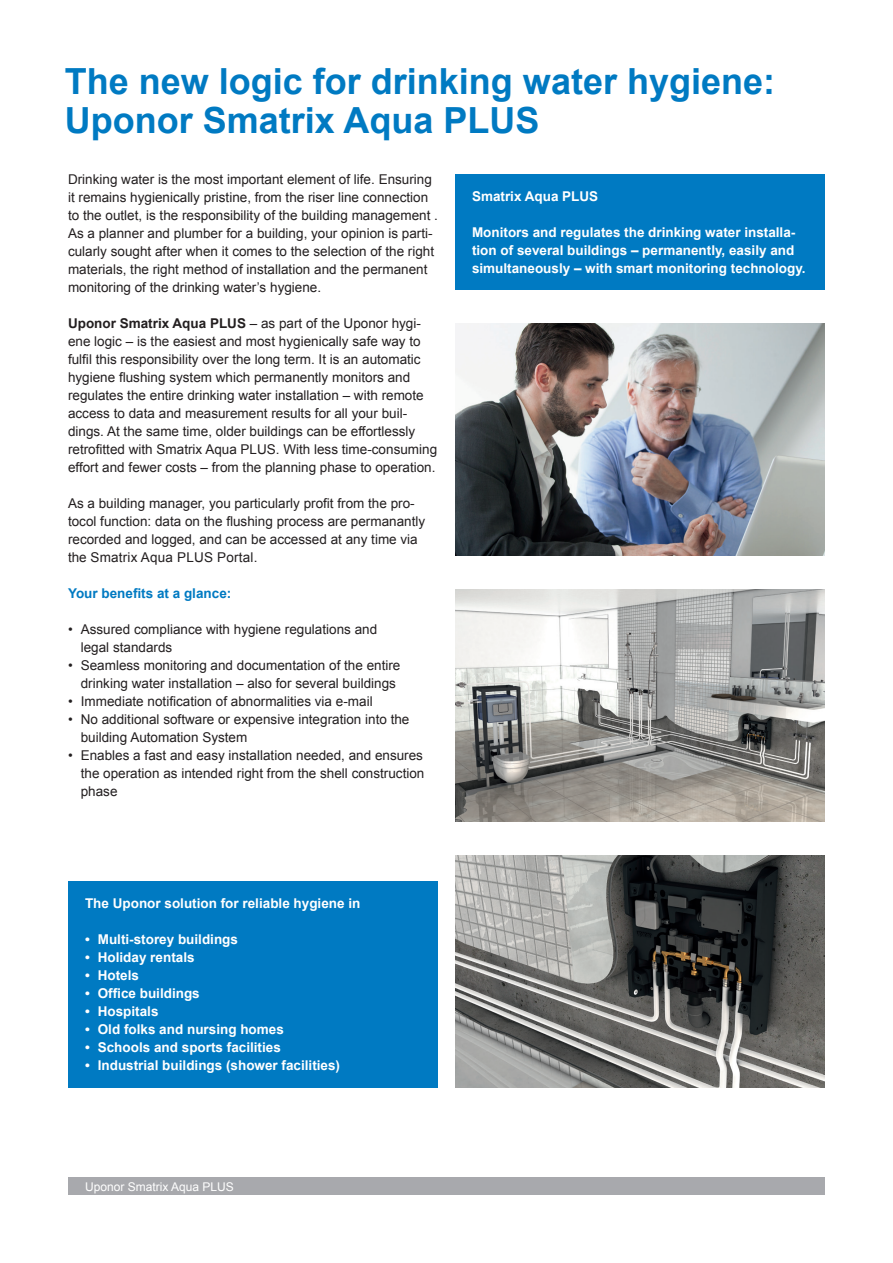
<style>
.page{position:relative;width:893px;height:1263px;background:#fff}
.page>*{position:absolute;margin:0;border:0;box-sizing:border-box;transform-origin:0 0}
.t1{font:700 36px "Arial";color:#007ac2}
.t2{font:13.5px/18px "Arial";color:#231f20}
.t3{font:700 13.5px/18px "Arial";color:#fff}
.t4{font:700 13.5px "Arial";color:#007ac2}
.t5{font:12px "Arial";color:#fff}
.s1{font-weight:700}
</style>
<div class="page">
<img style="left:455px;top:590px;width:370px;height:231px">
<img style="left:455px;top:324px;width:370px;height:231px">
<img style="left:455px;top:855px;width:370px;height:232px">
<div style="left:68px;top:881px;width:370px;height:206px;background:#007ac2"></div>
<div style="left:455px;top:174px;width:370px;height:116px;background:#007ac2"></div>
<div style="left:68px;top:1178px;width:757px;height:17px;background:#a8a9ad"></div>
<p class="t1" style="left:65px;top:57px;width:712px">The new logic for drinking water hygiene:</p>
<p class="t1" style="left:65px;top:96px;width:476px">Uponor Smatrix Aqua PLUS</p>
<p class="t2" style="left:68px;top:170px;width:371px">Drinking water is the most important element of life. Ensuring it remains hygienically pristine, from the riser line connection to the outlet, is the responsibility of the building management .<br>As a planner and plumber for a building, your opinion is parti&shy;cularly sought after when it comes to the selection of the right materials, the right method of installation and the permanent monitoring of the drinking water’s hygiene.</p>
<p class="t2" style="left:68px;top:314px;width:354px;text-align:justify"><span class="s1">Uponor Smatrix Aqua PLUS</span> – as part of the Uponor hygi&shy;ene logic – is the easiest and most hygienically safe way to fulfil this responsibility over the long term. It is an automatic hygiene flushing system which permanently monitors and</p>
<p class="t2" style="left:68px;top:386px;width:371px">regulates the entire drinking water installation – with remote access to data and measurement results for all your buil&shy;dings. At the same time, older buildings can be effortlessly retrofitted with Smatrix Aqua PLUS. With less time-consuming effort and fewer costs – from the planning phase to operation.</p>
<p class="t2" style="left:68px;top:494px;width:359px">As a building manager, you particularly profit from the pro&shy;tocol function: data on the flushing process are permanantly recorded and logged, and can be accessed at any time via the Smatrix Aqua PLUS Portal.</p>
<p class="t4" style="left:68px;top:584px;width:165px">Your benefits at a glance:</p>
<p class="t2" style="left:81px;top:620px;width:298px;text-indent:-13px">• Assured compliance with hygiene regulations and legal standards</p>
<p class="t2" style="left:81px;top:656px;width:321px;text-indent:-13px">• Seamless monitoring and documentation of the entire drinking water installation – also for several buildings</p>
<p class="t2" style="left:68px;top:692px;width:306px">• Immediate notification of abnormalities via e-mail</p>
<p class="t2" style="left:81px;top:710px;width:330px;text-indent:-13px">• No additional software or expensive integration into the building Automation System</p>
<p class="t2" style="left:81px;top:746px;width:345px;text-align:justify;text-indent:-13px">• Enables a fast and easy installation needed, and ensures the operation as intended right from the shell construction phase</p>
<p class="t3" style="left:472px;top:187px;width:128px">Smatrix Aqua PLUS</p>
<p class="t3" style="left:472px;top:223px;width:325px">Monitors and regulates the drinking water installa-</p>
<p class="t3" style="left:472px;top:241px;width:335px">tion of several buildings – permanently, easily and simultaneously – with smart monitoring technology.</p>
<p class="t3" style="left:85px;top:894px;width:277px">The Uponor solution for reliable hygiene in</p>
<p class="t3" style="left:85px;top:930px;width:155px">• Multi-storey buildings</p>
<p class="t3" style="left:85px;top:948px;width:111px">• Holiday rentals</p>
<p class="t3" style="left:85px;top:966px;width:56px">• Hotels</p>
<p class="t3" style="left:85px;top:984px;width:116px">• Office buildings</p>
<p class="t3" style="left:85px;top:1002px;width:75px">• Hospitals</p>
<p class="t3" style="left:85px;top:1020px;width:200px">• Old folks and nursing homes</p>
<p class="t3" style="left:85px;top:1038px;width:197px">• Schools and sports facilities</p>
<p class="t3" style="left:85px;top:1056px;width:257px">• Industrial buildings (shower facilities)</p>
<p class="t5" style="left:85px;top:1179px;width:150px">Uponor Smatrix Aqua PLUS</p>
</div>
